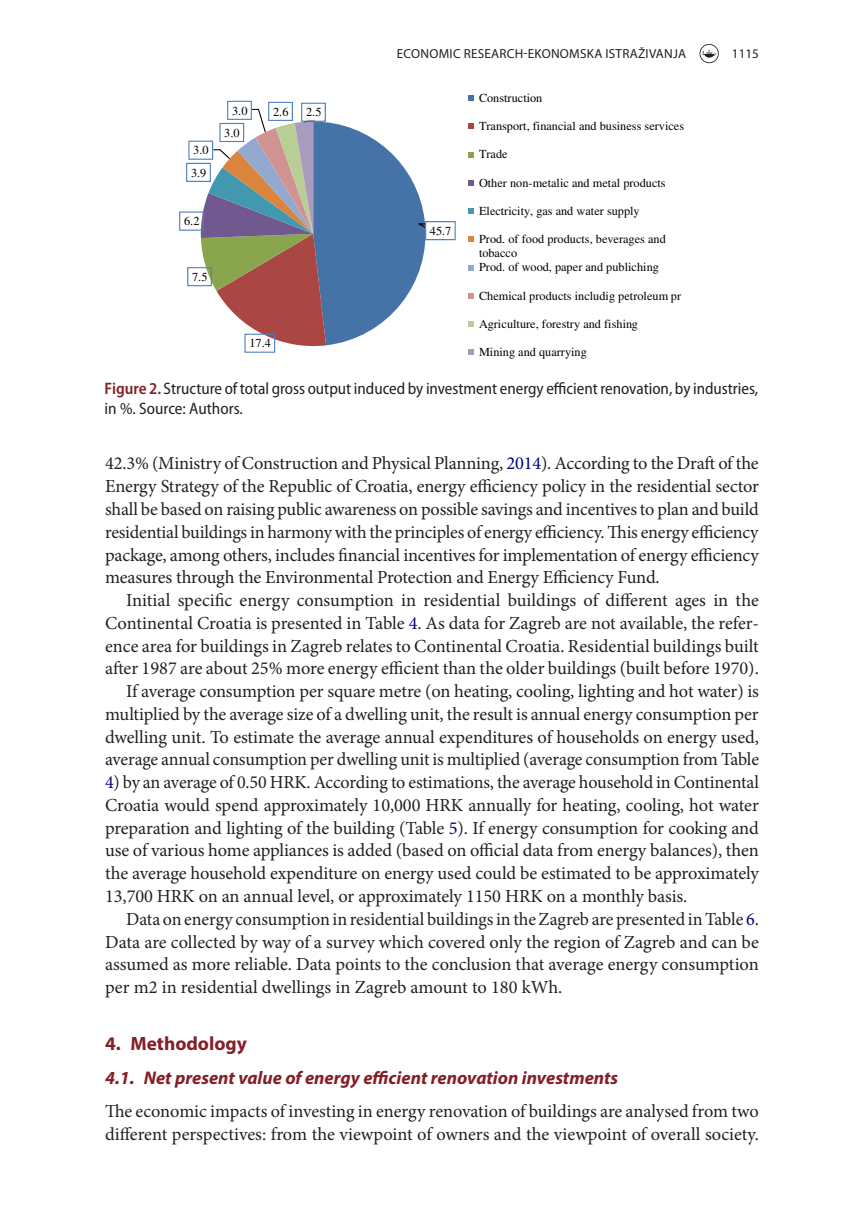
<style>
.page{position:relative;width:864px;height:1231px;background:#fff}
.page>*{position:absolute;margin:0;border:0;box-sizing:border-box;transform-origin:0 0}
.t1{font:700 19.25px "Myriad Pro";color:#841f27}
.t2{font:18.38px/22.8px "Minion Pro";letter-spacing:-.005em;color:#231f20;text-align:justify}
.t3{font:italic 700 18.38px "Myriad Pro";color:#841f27}
.t4{font:semi-condensed 16.62px/19.2px "Myriad Pro";color:#231f20}
.t5{font:13.12px "Myriad Pro";letter-spacing:.02em;color:#231f20}
.t6{font:12.25px/14.2px "Times";color:#000}
.s1{font-weight:600;color:#841f27}
.s2{color:#000080}
</style>
<div class="page">
<svg style="left:699px;top:44px;width:19px;height:19px"></svg>
<svg style="left:179px;top:101px;width:276px;height:252px"></svg>
<svg style="left:468px;top:95px;width:6px;height:6px"></svg>
<svg style="left:468px;top:123px;width:6px;height:6px"></svg>
<svg style="left:468px;top:152px;width:6px;height:6px"></svg>
<svg style="left:468px;top:180px;width:6px;height:6px"></svg>
<svg style="left:468px;top:208px;width:6px;height:6px"></svg>
<svg style="left:468px;top:236px;width:6px;height:6px"></svg>
<svg style="left:468px;top:265px;width:6px;height:5px"></svg>
<svg style="left:468px;top:293px;width:6px;height:6px"></svg>
<svg style="left:468px;top:321px;width:6px;height:6px"></svg>
<svg style="left:468px;top:349px;width:6px;height:6px"></svg>
<p class="t5" style="left:397px;top:45px;width:291px">ECONOMIC RESEARCH-EKONOMSKA ISTRAŽIVANJA</p>
<p class="t5" style="left:731px;top:45px;width:28px">1115</p>
<p class="t6" style="left:479px;top:91px;width:65px">Construction</p>
<p class="t6" style="left:479px;top:119px;width:206px">Transport, financial and business services</p>
<p class="t6" style="left:479px;top:147px;width:30px">Trade</p>
<p class="t6" style="left:479px;top:175px;width:188px">Other non-metalic and metal products</p>
<p class="t6" style="left:479px;top:204px;width:162px">Electricity, gas and water supply</p>
<p class="t6" style="left:479px;top:232px;width:188px">Prod. of food products, beverages and tobacco<br>Prod. of wood, paper and publiching</p>
<p class="t6" style="left:479px;top:288px;width:203px">Chemical products includig petroleum pr</p>
<p class="t6" style="left:479px;top:316px;width:160px">Agriculture, forestry and fishing</p>
<p class="t6" style="left:479px;top:345px;width:109px">Mining and quarrying</p>
<p class="t4" style="left:105px;top:379px;width:654px"><span class="s1">Figure 2.</span> Structure of total gross output induced by investment energy efficient renovation, by industries, in %. Source: Authors.</p>
<p class="t6" style="left:232px;top:103px;width:17px">3.0</p>
<p class="t6" style="left:273px;top:104px;width:17px">2.6</p>
<p class="t6" style="left:306px;top:105px;width:17px">2.5</p>
<p class="t6" style="left:224px;top:125px;width:17px">3.0</p>
<p class="t6" style="left:193px;top:143px;width:17px">3.0</p>
<p class="t6" style="left:191px;top:165px;width:17px">3.9</p>
<p class="t6" style="left:184px;top:214px;width:17px">6.2</p>
<p class="t6" style="left:429px;top:223px;width:23px">45.7</p>
<p class="t6" style="left:192px;top:270px;width:17px">7.5</p>
<p class="t6" style="left:249px;top:336px;width:23px">17.4</p>
<p class="t2" style="left:105px;top:452px;width:655px">42.3% (Ministry of Construction and Physical Planning, <span class="s2">2014</span>). According to the Draft of the Energy Strategy of the Republic of Croatia, energy efficiency policy in the residential sector shall be based on raising public awareness on possible savings and incentives to plan and build residential buildings in harmony with the principles of energy efficiency. This energy efficiency package, among others, includes financial incentives for implementation of energy efficiency measures through the Environmental Protection and Energy Efficiency Fund.</p>
<p class="t2" style="left:105px;top:589px;width:655px;text-align:right">Initial specific energy consumption in residential buildings of different ages in the Continental Croatia is presented in Table <span class="s2">4</span>. As data for Zagreb are not available, the refer&shy;ence area for buildings in Zagreb relates to Continental Croatia. Residential buildings built after 1987 are about 25% more energy efficient than the older buildings (built before 1970).<br>If average consumption per square metre (on heating, cooling, lighting and hot water) is multiplied by the average size of a dwelling unit, the result is annual energy consumption per dwelling unit. To estimate the average annual expenditures of households on energy used, average annual consumption per dwelling unit is multiplied (average consumption from Table</p>
<p class="t2" style="left:105px;top:771px;width:655px"><span class="s2">4</span>) by an average of 0.50 HRK. According to estimations, the average household in Continental Croatia would spend approximately 10,000 HRK annually for heating, cooling, hot water preparation and lighting of the building (Table <span class="s2">5</span>). If energy consumption for cooking and use of various home appliances is added (based on official data from energy balances), then the average household expenditure on energy used could be estimated to be approximately 13,700 HRK on an annual level, or approximately 1150 HRK on a monthly basis.</p>
<p class="t2" style="left:105px;top:907px;width:655px;text-indent:21px">Data on energy consumption in residential buildings in the Zagreb are presented in Table <span class="s2">6</span>.<br>Data are collected by way of a survey which covered only the region of Zagreb and can be assumed as more reliable. Data points to the conclusion that average energy consumption per m2 in residential dwellings in Zagreb amount to 180 kWh.</p>
<p class="t1" style="left:105px;top:1030px;width:143px">4. Methodology</p>
<p class="t3" style="left:105px;top:1065px;width:514px">4.1. Net present value of energy efficient renovation investments</p>
<p class="t2" style="left:105px;top:1100px;width:655px">The economic impacts of investing in energy renovation of buildings are analysed from two different perspectives: from the viewpoint of owners and the viewpoint of overall society.</p>
</div>
